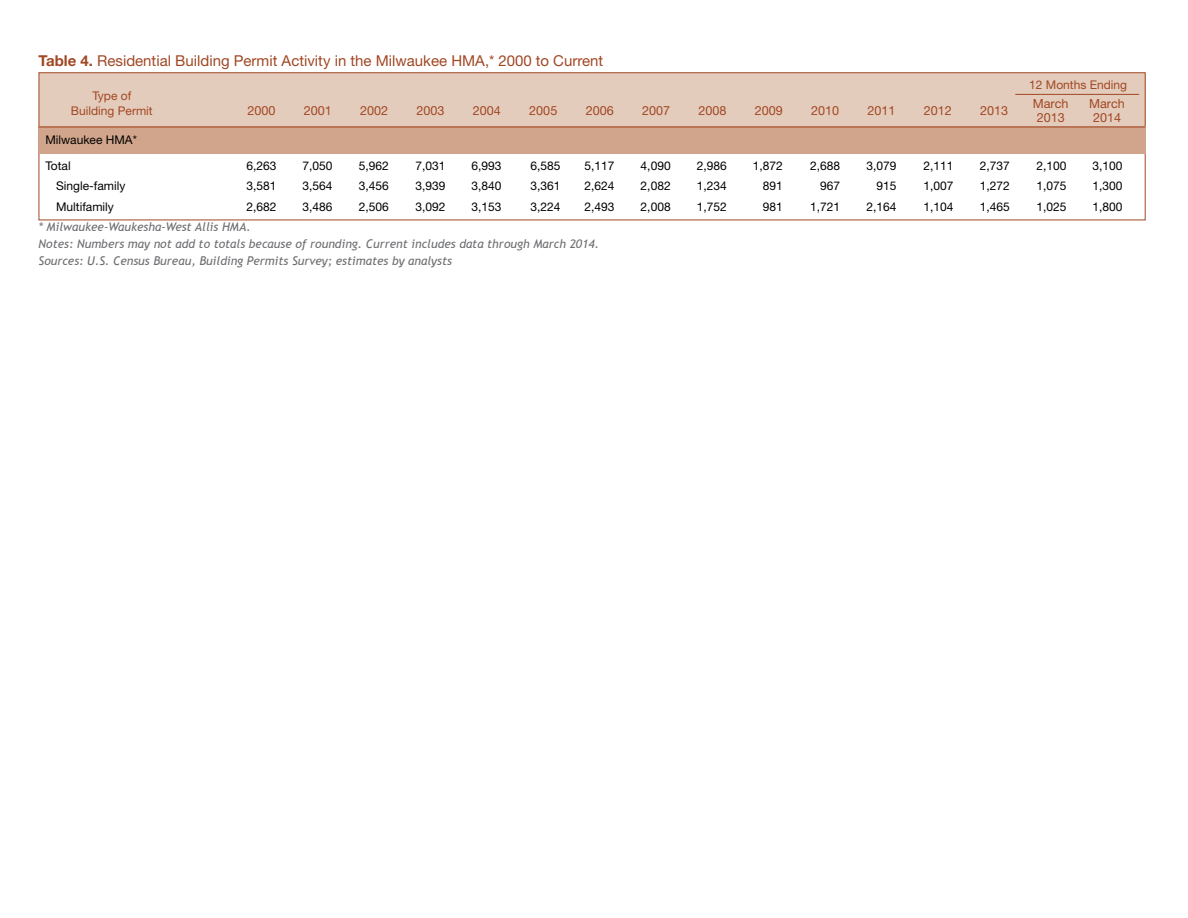
<style>
.page{position:relative;width:1188px;height:918px;background:#fff}
.page>*{position:absolute;margin:0;border:0;box-sizing:border-box;transform-origin:0 0}
.t1{font:15px "Helvetica Neue";color:#a14723}
.t2{font:12.6px "Helvetica Neue";color:#a14723}
.t3{font:12px/20.2px "Helvetica Neue";color:#000;text-align:justify}
.t4{font:italic 12px "Trebuchet MS";color:#6d6e71}
.t5{font:12px/15px "Helvetica Neue";color:#a14723;text-align:center}
.s1{font-weight:700}
</style>
<div class="page">
<div style="left:39px;top:73px;width:1107px;height:64px;background:#e4ccbc"></div>
<div style="left:39px;top:72px;width:1107px;height:148px;border:1px solid #a14723"></div>
<div style="left:39px;top:127px;width:1107px;height:27px;background:#d1a58b"></div>
<hr style="left:39px;top:127px;width:1106px;height:1px;background:#a14723">
<hr style="left:1015px;top:94px;width:124px;height:1px;background:#a14723">
<p class="t1" style="left:39px;top:52px;width:566px"><span class="s1">Table 4.</span> Residential Building Permit Activity in the Milwaukee HMA,* 2000 to Current</p>
<p class="t5" style="left:71px;top:88px;width:83px">Type of<br>Building Permit</p>
<p class="t2" style="left:247px;top:103px;width:30px">2000</p>
<p class="t2" style="left:304px;top:103px;width:30px">2001</p>
<p class="t2" style="left:360px;top:103px;width:30px">2002</p>
<p class="t2" style="left:417px;top:103px;width:30px">2003</p>
<p class="t2" style="left:473px;top:103px;width:30px">2004</p>
<p class="t2" style="left:529px;top:103px;width:30px">2005</p>
<p class="t2" style="left:586px;top:103px;width:30px">2006</p>
<p class="t2" style="left:642px;top:103px;width:30px">2007</p>
<p class="t2" style="left:698px;top:103px;width:30px">2008</p>
<p class="t2" style="left:755px;top:103px;width:30px">2009</p>
<p class="t2" style="left:811px;top:103px;width:30px">2010</p>
<p class="t2" style="left:868px;top:103px;width:30px">2011</p>
<p class="t2" style="left:924px;top:103px;width:30px">2012</p>
<p class="t2" style="left:980px;top:103px;width:30px">2013</p>
<p class="t5" style="left:1029px;top:77px;width:99px">12 Months Ending</p>
<p class="t2" style="left:1033px;top:96px;width:37px">March</p>
<p class="t2" style="left:1089px;top:96px;width:37px">March</p>
<p class="t2" style="left:1037px;top:110px;width:30px">2013</p>
<p class="t2" style="left:1093px;top:110px;width:30px">2014</p>
<p class="t3" style="left:45px;top:130px;width:93px">Milwaukee HMA*</p>
<p class="t3" style="left:56px;top:156px;width:71px;text-align:left;text-indent:-11px">Total<br>Single-family<br>Multifamily</p>
<p class="t3" style="left:246px;top:156px;width:32px">6,263<br>3,581<br>2,682</p>
<p class="t3" style="left:303px;top:156px;width:32px">7,050<br>3,564<br>3,486</p>
<p class="t3" style="left:359px;top:156px;width:32px">5,962<br>3,456<br>2,506</p>
<p class="t3" style="left:415px;top:156px;width:32px">7,031<br>3,939<br>3,092</p>
<p class="t3" style="left:472px;top:156px;width:32px">6,993<br>3,840<br>3,153</p>
<p class="t3" style="left:530px;top:156px;width:32px">6,585<br>3,361<br>3,224</p>
<p class="t3" style="left:584px;top:156px;width:32px">5,117<br>2,624<br>2,493</p>
<p class="t3" style="left:641px;top:156px;width:32px">4,090<br>2,082<br>2,008</p>
<p class="t3" style="left:697px;top:156px;width:32px">2,986<br>1,234<br>1,752</p>
<p class="t3" style="left:763px;top:156px;width:22px;text-indent:-10px">1,872<br>891<br>981</p>
<p class="t3" style="left:810px;top:156px;width:32px;text-align:right">2,688<br>967<br>1,721</p>
<p class="t3" style="left:866px;top:156px;width:32px;text-align:right">3,079<br>915<br>2,164</p>
<p class="t3" style="left:924px;top:156px;width:32px">2,111<br>1,007<br>1,104</p>
<p class="t3" style="left:980px;top:156px;width:32px">2,737<br>1,272<br>1,465</p>
<p class="t3" style="left:1036px;top:156px;width:32px">2,100<br>1,075<br>1,025</p>
<p class="t3" style="left:1093px;top:156px;width:32px">3,100<br>1,300<br>1,800</p>
<p class="t4" style="left:39px;top:220px;width:214px">* Milwaukee-Waukesha-West Allis HMA.</p>
<p class="t4" style="left:39px;top:237px;width:562px">Notes: Numbers may not add to totals because of rounding. Current includes data through March 2014.</p>
<p class="t4" style="left:39px;top:253px;width:415px">Sources: U.S. Census Bureau, Building Permits Survey; estimates by analysts</p>
</div>
